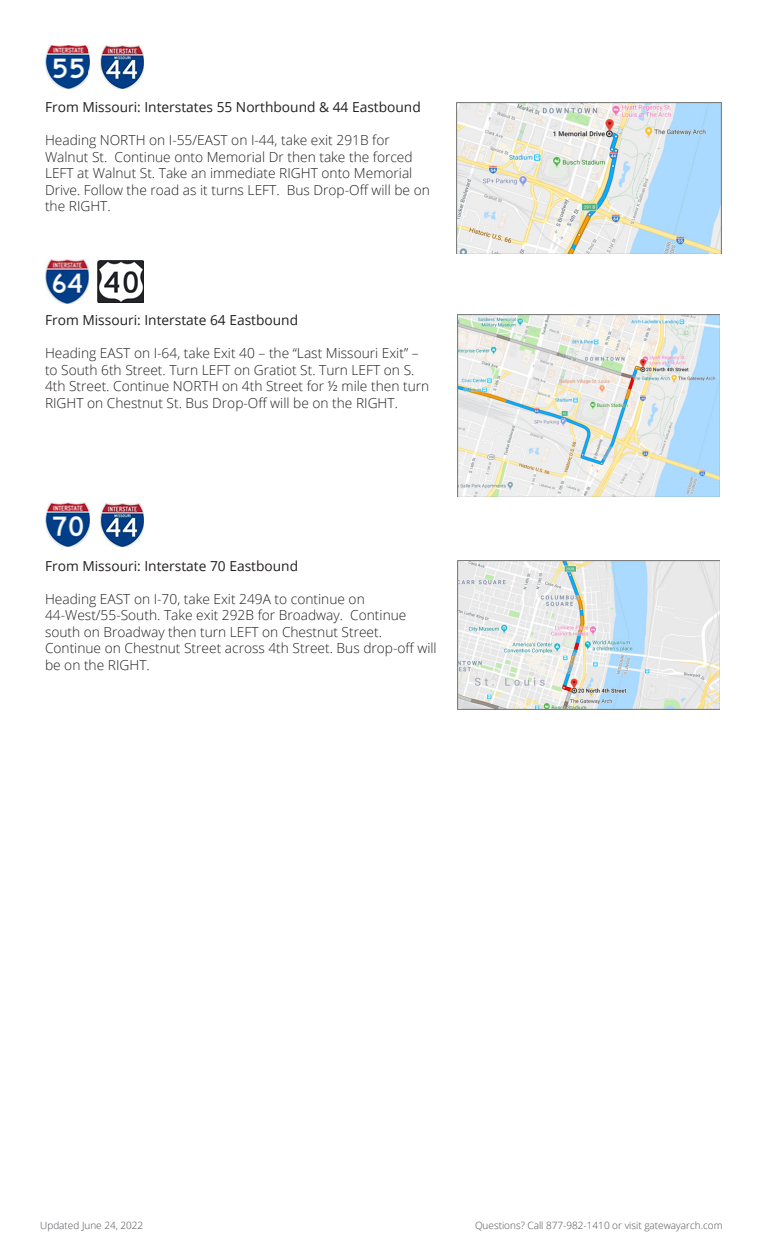
<style>
.page{position:relative;width:765px;height:1260px;background:#fff}
.page>*{position:absolute;margin:0;border:0;box-sizing:border-box;transform-origin:0 0}
.t1{font:300 13.75px/16.5px "Open Sans";color:#231f20}
.t2{font:13.75px "Open Sans";color:#231f20}
.t3{font:300 10px "Open Sans";color:#4d4e53}
</style>
<div class="page">
<img style="left:456px;top:102px;width:265px;height:152px">
<img style="left:45px;top:45px;width:45px;height:44px">
<img style="left:101px;top:45px;width:42px;height:43px">
<img style="left:458px;top:315px;width:262px;height:182px">
<img style="left:98px;top:260px;width:45px;height:42px">
<img style="left:45px;top:259px;width:44px;height:44px">
<img style="left:458px;top:560px;width:262px;height:149px">
<img style="left:101px;top:504px;width:42px;height:43px">
<img style="left:45px;top:503px;width:45px;height:44px">
<p class="t2" style="left:45px;top:98px;width:377px">From Missouri: Interstates 55 Northbound &amp; 44 Eastbound</p>
<p class="t1" style="left:45px;top:131px;width:346px">Heading NORTH on I-55/EAST on I-44, take exit 291B for</p>
<p class="t1" style="left:45px;top:148px;width:386px">Walnut St. Continue onto Memorial Dr then take the forced LEFT at Walnut St. Take an immediate RIGHT onto Memorial Drive. Follow the road as it turns LEFT. Bus Drop-Off will be on the RIGHT.</p>
<p class="t2" style="left:45px;top:311px;width:255px">From Missouri: Interstate 64 Eastbound</p>
<p class="t1" style="left:45px;top:345px;width:386px">Heading EAST on I-64, take Exit 40 – the “Last Missouri Exit” – to South 6th Street. Turn LEFT on Gratiot St. Turn LEFT on S.<br>4th Street. Continue NORTH on 4th Street for ½ mile then turn RIGHT on Chestnut St. Bus Drop-Off will be on the RIGHT.</p>
<p class="t2" style="left:45px;top:557px;width:255px">From Missouri: Interstate 70 Eastbound</p>
<p class="t1" style="left:45px;top:590px;width:363px">Heading EAST on I-70, take Exit 249A to continue on<br>44-West/55-South. Take exit 292B for Broadway. Continue south on Broadway then turn LEFT on Chestnut Street.</p>
<p class="t1" style="left:45px;top:640px;width:393px">Continue on Chestnut Street across 4th Street. Bus drop-off will be on the RIGHT.</p>
<p class="t3" style="left:40px;top:1218px;width:105px">Updated June 24, 2022</p>
<p class="t3" style="left:475px;top:1218px;width:249px">Questions? Call 877-982-1410 or visit gatewayarch.com</p>
</div>
